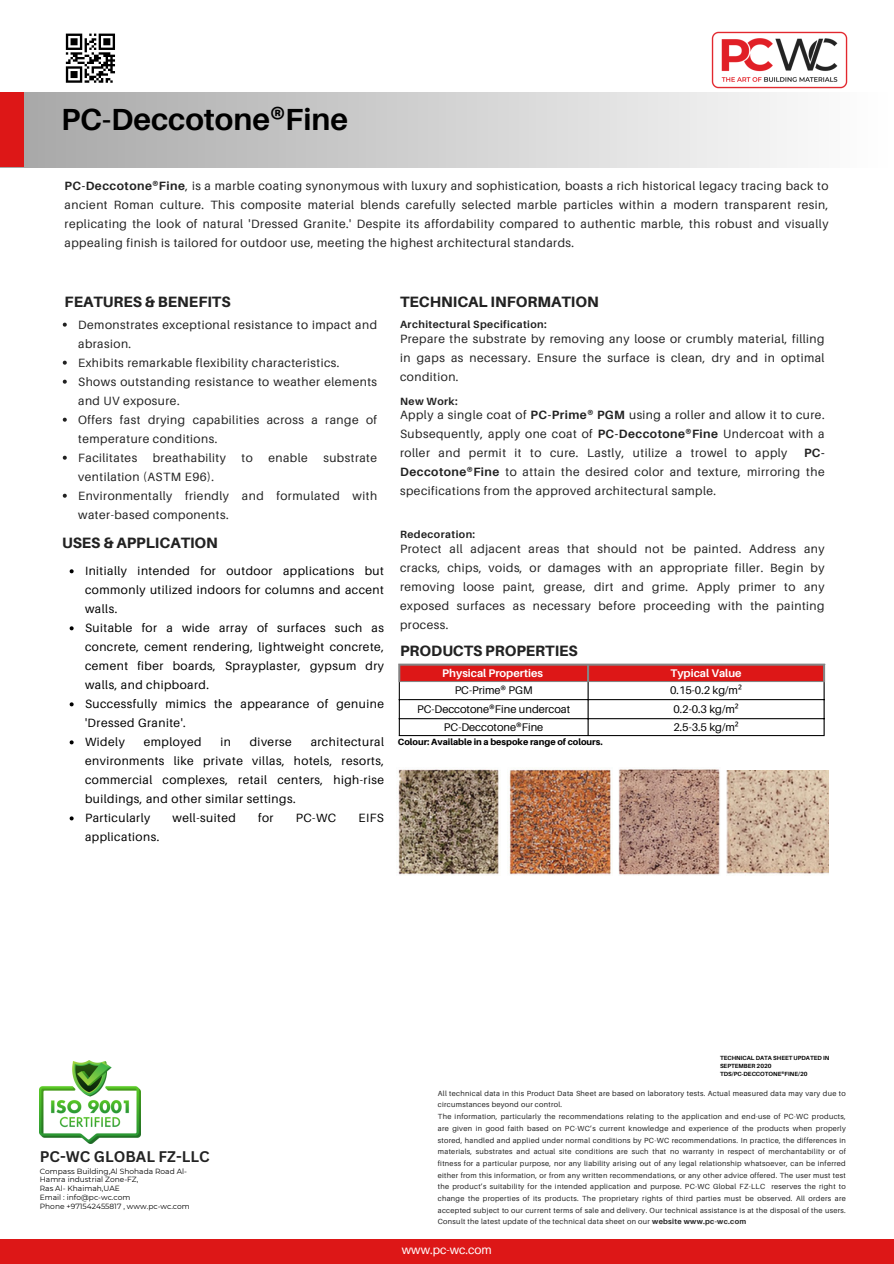
<style>
.page{position:relative;width:894px;height:1264px;background:#fff}
.page>*{position:absolute;margin:0;border:0;box-sizing:border-box;transform-origin:0 0}
.t1{font:700 30.6px "Aileron";color:#000}
.t2{font:800 15px "Aileron";color:#222}
.t3{font:700 15px "Canva Sans";color:#232323}
.t4{font:12px/19px "Aileron";letter-spacing:.04em;color:#222;text-align:justify}
.t5{font:12px/19px "Aileron";letter-spacing:.04em;color:#000;text-align:justify}
.t6{font:12px "Aileron";color:#fff}
.t7{font:11.1px "Aileron";color:#000}
.t8{font:700 11.1px "Aileron";color:#fff}
.t9{font:700 10.5px "Aileron";letter-spacing:.04em;color:#222}
.t10{font:800 9px "Aileron";color:#000}
.t11{font:7.5px/8.7px "Montserrat";color:#000}
.t12{font:7.35px/11.7px "Aileron";letter-spacing:.04em;color:#222}
.t13{font:700 6px/7.9px "Aileron";color:#000}
.s1{font-weight:700}
.s2{font-family:"Noto Sans"}
</style>
<div class="page">
<div style="left:0;top:93px;width:887px;height:74px;background:linear-gradient(to right,#a6a6a6,#fefefe)"></div>
<div style="left:0;top:93px;width:24px;height:74px;background:#dd1717"></div>
<div style="left:0;top:1238px;width:893px;height:25px;background:#dd1717"></div>
<img style="left:711px;top:31px;width:136px;height:58px">
<svg style="left:66px;top:34px;width:49px;height:49px"></svg>
<hr style="left:398px;top:682px;width:2px;height:53px;background:#000">
<hr style="left:587px;top:682px;width:1px;height:53px;background:#000">
<hr style="left:823px;top:682px;width:1px;height:53px;background:#000">
<hr style="left:398px;top:699px;width:426px;height:1px;background:#000">
<hr style="left:398px;top:718px;width:426px;height:1px;background:#000">
<hr style="left:398px;top:735px;width:426px;height:1px;background:#000">
<svg style="left:398px;top:665px;width:426px;height:17px;background:#d32323"></svg>
<hr style="left:398px;top:663px;width:426px;height:2px;background:#848484">
<img style="left:40px;top:1060px;width:100px;height:83px">
<img style="left:398px;top:769px;width:101px;height:106px">
<img style="left:509px;top:769px;width:102px;height:106px">
<img style="left:618px;top:769px;width:101px;height:106px">
<img style="left:726px;top:770px;width:102px;height:104px">
<svg style="left:63px;top:322px;width:4px;height:4px"></svg>
<svg style="left:63px;top:360px;width:4px;height:4px"></svg>
<svg style="left:63px;top:379px;width:4px;height:4px"></svg>
<svg style="left:63px;top:417px;width:4px;height:4px"></svg>
<svg style="left:63px;top:455px;width:4px;height:4px"></svg>
<svg style="left:63px;top:493px;width:4px;height:4px"></svg>
<svg style="left:70px;top:569px;width:4px;height:4px"></svg>
<svg style="left:70px;top:626px;width:4px;height:4px"></svg>
<svg style="left:70px;top:702px;width:4px;height:4px"></svg>
<svg style="left:70px;top:740px;width:4px;height:4px"></svg>
<svg style="left:70px;top:816px;width:4px;height:4px"></svg>
<p class="t1" style="left:61px;top:100px;width:288px">PC-Deccotone®Fine</p>
<p class="t4" style="left:65px;top:176px;width:765px"><span class="s1">PC-Deccotone®Fine</span>, is a marble coating synonymous with luxury and sophistication, boasts a rich historical legacy tracing back to ancient Roman culture. This composite material blends carefully selected marble particles within a modern transparent resin, replicating the look of natural 'Dressed Granite.' Despite its affordability compared to authentic marble, this robust and visually appealing finish is tailored for outdoor use, meeting the highest architectural standards.</p>
<p class="t2" style="left:65px;top:293px;width:167px">FEATURES &amp; BENEFITS</p>
<h3 class="t4" style="left:78px;top:315px;width:300px">Demonstrates exceptional resistance to impact and abrasion.</h3>
<p class="t4" style="left:78px;top:353px;width:263px">Exhibits remarkable flexibility characteristics.</p>
<h3 class="t4" style="left:78px;top:372px;width:300px">Shows outstanding resistance to weather elements and UV exposure.</h3>
<p class="t4" style="left:78px;top:410px;width:300px">Offers fast drying capabilities across a range of temperature conditions.</p>
<h3 class="t4" style="left:78px;top:448px;width:60px">Facilitates</h3>
<h3 class="t4" style="left:153px;top:448px;width:75px">breathability</h3>
<h3 class="t4" style="left:241px;top:448px;width:13px">to</h3>
<h3 class="t4" style="left:268px;top:448px;width:41px">enable</h3>
<h3 class="t4" style="left:323px;top:448px;width:55px">substrate</h3>
<h3 class="t4" style="left:78px;top:467px;width:137px">ventilation (ASTM E96).</h3>
<h2 class="t4" style="left:78px;top:486px;width:300px">Environmentally friendly and formulated with water-based components.</h2>
<p class="t2" style="left:62px;top:533px;width:157px">USES &amp; APPLICATION</p>
<p class="t5" style="left:85px;top:561px;width:300px">Initially intended for outdoor applications but commonly utilized indoors for columns and accent walls.</p>
<p class="t5" style="left:85px;top:618px;width:300px">Suitable for a wide array of surfaces such as concrete, cement rendering, lightweight concrete, cement fiber boards, Sprayplaster, gypsum dry walls, and chipboard.</p>
<p class="t5" style="left:85px;top:694px;width:300px">Successfully mimics the appearance of genuine 'Dressed Granite'.</p>
<p class="t5" style="left:85px;top:732px;width:41px">Widely</p>
<p class="t5" style="left:144px;top:732px;width:59px">employed</p>
<p class="t5" style="left:220px;top:732px;width:12px">in</p>
<p class="t5" style="left:250px;top:732px;width:43px">diverse</p>
<p class="t5" style="left:85px;top:732px;width:300px;text-indent:225px">architectural environments like private villas, hotels, resorts, commercial complexes, retail centers, high-rise buildings, and other similar settings.</p>
<p class="t5" style="left:85px;top:808px;width:67px">Particularly</p>
<p class="t5" style="left:172px;top:808px;width:65px">well-suited</p>
<p class="t5" style="left:258px;top:808px;width:17px">for</p>
<p class="t5" style="left:295px;top:808px;width:42px">PC-WC</p>
<p class="t5" style="left:358px;top:808px;width:27px">EIFS</p>
<p class="t5" style="left:85px;top:827px;width:76px">applications.</p>
<p class="t2" style="left:400px;top:293px;width:200px">TECHNICAL INFORMATION</p>
<p class="t9" style="left:400px;top:317px;width:148px">Architectural Specification:</p>
<p class="t4" style="left:400px;top:329px;width:426px">Prepare the substrate by removing any loose or crumbly material, filling in gaps as necessary. Ensure the surface is clean, dry and in optimal condition.</p>
<h2 class="t9" style="left:400px;top:395px;width:59px">New Work:</h2>
<h6 class="t4" style="left:400px;top:405px;width:426px">Apply a single coat of <span class="s1">PC-Prime® PGM</span> using a roller and allow it to cure.<br>Subsequently, apply one coat of <span class="s1">PC-Deccotone®Fine</span> Undercoat with a roller and permit it to cure. Lastly, utilize a trowel to apply</h6>
<h6 class="t4" style="left:400px;top:443px;width:426px;text-indent:404px"><span class="s1">PC-Deccotone®Fine</span> to attain the desired color and texture, mirroring the specifications from the approved architectural sample.</h6>
<p class="t9" style="left:400px;top:527px;width:77px">Redecoration:</p>
<p class="t4" style="left:400px;top:539px;width:426px">Protect all adjacent areas that should not be painted. Address any cracks, chips, voids, or damages with an appropriate filler. Begin by removing loose paint, grease, dirt and grime. Apply primer to any exposed surfaces as necessary before proceeding with the painting process.</p>
<h2 class="t2" style="left:400px;top:641px;width:179px">PRODUCTS PROPERTIES</h2>
<h1 class="t8" style="left:442px;top:666px;width:102px">Physical Properties</h1>
<h3 class="t8" style="left:670px;top:666px;width:73px">Typical Value</h3>
<h2 class="t7" style="left:454px;top:683px;width:79px">PC-Prime® PGM</h2>
<p class="t7" style="left:670px;top:683px;width:73px">0.15-0.2 kg/m<span class="s2">²</span></p>
<p class="t7" style="left:417px;top:702px;width:155px">PC-Deccotone®Fine undercoat</p>
<p class="t7" style="left:673px;top:702px;width:67px">0.2-0.3 kg/m<span class="s2">²</span></p>
<p class="t7" style="left:444px;top:720px;width:101px">PC-Deccotone®Fine</p>
<p class="t7" style="left:673px;top:720px;width:67px">2.5-3.5 kg/m<span class="s2">²</span></p>
<h6 class="t10" style="left:398px;top:736px;width:206px">Colour: Available in a bespoke range of colours.</h6>
<p class="t3" style="left:40px;top:1145px;width:171px">PC-WC GLOBAL FZ-LLC</p>
<p class="t11" style="left:40px;top:1166px;width:151px">Compass Building,Al Shohada Road Al-<br>Hamra industrial Zone-FZ,<br>Ras Al- Khaimah,UAE<br>Email : info@pc-wc.com<br>Phone +971542455817 , www.pc-wc.com</p>
<h5 class="t13" style="left:719px;top:1053px;width:111px">TECHNICAL DATA SHEET UPDATED IN<br>SEPTEMBER 2020</h5>
<p class="t13" style="left:719px;top:1069px;width:89px">TDS/PC-DECCOTONE®FINE/20</p>
<p class="t12" style="left:437px;top:1087px;width:409px">All technical data in this Product Data Sheet are based on laboratory tests. Actual measured data may vary due to circumstances beyond our control.<br>The information, particularly the recommendations relating to the application and end-use of PC-WC products, are given in good faith based on PC-WC’s current knowledge and experience of the products when properly stored, handled and applied under normal conditions by PC-WC recommendations. In practice, the differences in materials, substrates and actual site conditions are such that no warranty in respect of merchantability or of fitness for a particular purpose, nor any liability arising out of any legal relationship whatsoever, can be inferred either from this information, or from any written recommendations, or any other advice offered. The user must test the product’s suitability for the intended application and purpose. PC-WC Global FZ-LLC reserves the right to change the properties of its products. The proprietary rights of third parties must be observed. All orders are accepted subject to our current terms of sale and delivery. Our technical assistance is at the disposal of the users.<br>Consult the latest update of the technical data sheet on our <span class="s1">website www.pc-wc.com</span></p>
<p class="t6" style="left:402px;top:1242px;width:91px">www.pc-wc.com</p>
</div>
